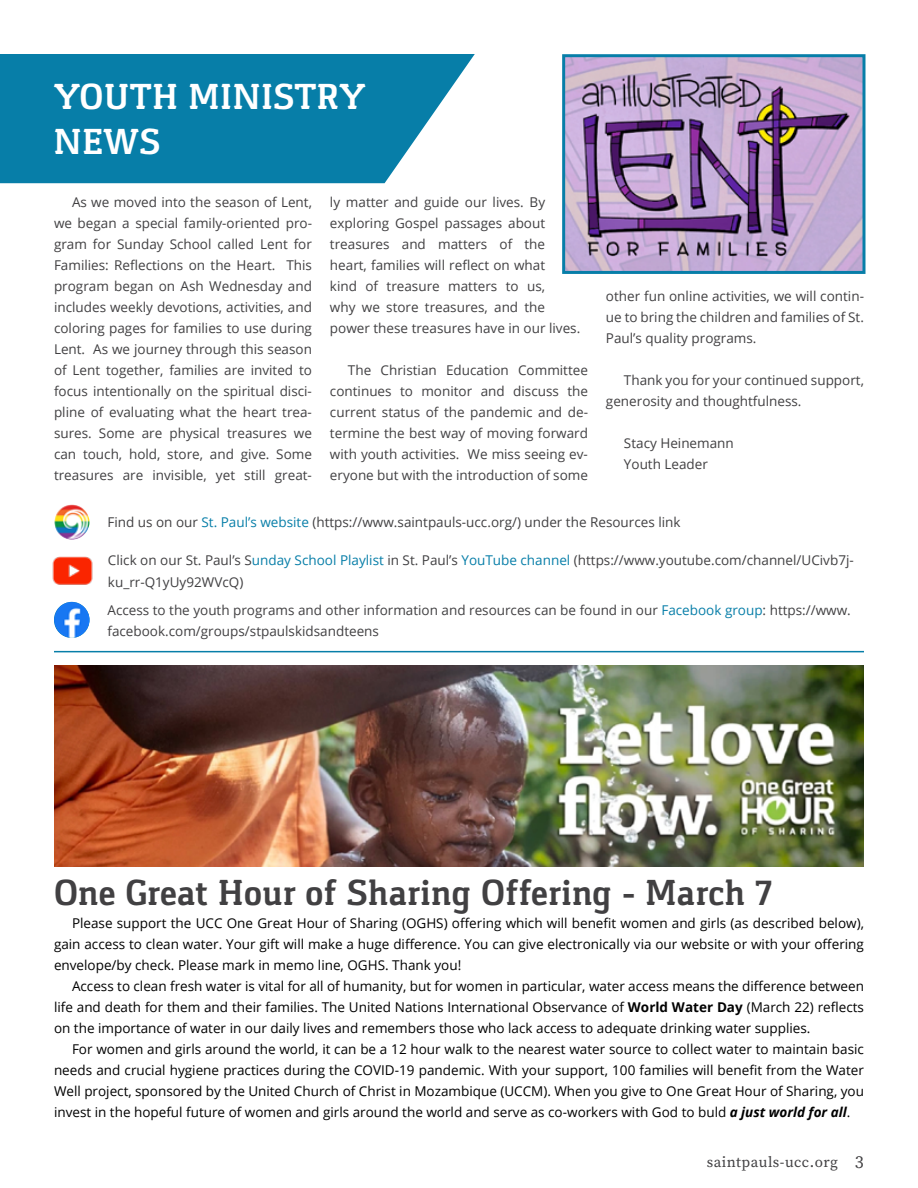
<style>
.page{position:relative;width:918px;height:1188px;background:#fff}
.page>*{position:absolute;margin:0;border:0;box-sizing:border-box;transform-origin:0 0}
.t1{font:700 37.5px "Gaspar";color:#414042}
.t2{font:700 37.5px/45px "Gaspar";color:#fff}
.t3{font:15px "Source Serif Pro";letter-spacing:.03em;color:#414042}
.t4{font:13.5px/21px "Open Sans";color:#414042}
.t5{font:13.5px/21px "Open Sans";color:#000;text-align:justify}
.s1{color:#077ea8}
.s2{font-weight:700}
.s3{font-weight:700;font-style:italic}
.s4{font-size:18px}
</style>
<div class="page">
<img style="left:566px;top:58px;width:296px;height:212px">
<div style="left:562px;top:54px;width:304px;height:220px;border:3px solid #077ea8"></div>
<svg style="left:0;top:54px;width:475px;height:129px;background:#1d89af"></svg>
<img style="left:54px;top:504px;width:36px;height:36px;border-radius:18px">
<img style="left:52px;top:556px;width:41px;height:29px">
<img style="left:54px;top:602px;width:36px;height:36px;border-radius:18px">
<img style="left:54px;top:665px;width:810px;height:201px">
<hr style="left:54px;top:651px;width:810px;height:1px;background:#077ea8">
<h1 class="t2" style="left:53px;top:74px;width:314px">YOUTH MINISTRY<br>NEWS</h1>
<p class="t4" style="left:54px;top:191px;width:260px;text-align:justify;text-indent:18px">As we moved into the season of Lent, we began a special family-oriented pro&shy;gram for Sunday School called Lent for Families: Reflections on the Heart. This program began on Ash Wednesday and includes weekly devotions, activities, and coloring pages for families to use during Lent. As we journey through this season of Lent together, families are invited to focus intentionally on the spiritual disci&shy;pline of evaluating what the heart trea&shy;sures. Some are physical treasures we can touch, hold, store, and give. Some treasures are invisible, yet still great-</p>
<p class="t4" style="left:330px;top:191px;width:252px">ly matter and guide our lives. By exploring Gospel passages about treasures and matters of the heart, families will reflect on what<br>kind of treasure matters to us,<br>why we store treasures, and the power these treasures have in our lives.</p>
<p class="t4" style="left:330px;top:359px;width:260px;text-align:justify;text-indent:18px">The Christian Education Committee continues to monitor and discuss the current status of the pandemic and de&shy;termine the best way of moving forward with youth activities. We miss seeing ev&shy;eryone but with the introduction of some</p>
<p class="t4" style="left:606px;top:286px;width:260px;text-align:justify">other fun online activities, we will contin&shy;ue to bring the children and families of St.<br>Paul’s quality programs.</p>
<p class="t4" style="left:606px;top:370px;width:260px;text-indent:18px">Thank you for your continued support, generosity and thoughtfulness.</p>
<p class="t4" style="left:624px;top:433px;width:111px">Stacy Heinemann<br>Youth Leader</p>
<p class="t4" style="left:107px;top:511px;width:575px">Find us on our <span class="s1">St. Paul’s website</span> (https://www.saintpauls-ucc.org/) under the Resources link</p>
<p class="t4" style="left:108px;top:550px;width:747px">Click on our St. Paul’s S<span class="s1">unday School Playlist</span> in St. Paul’s <span class="s1">YouTube channel</span> (https://www.youtube.com/channel/UCivb7j&shy;ku_rr-Q1yUy92WVcQ)</p>
<p class="t4" style="left:107px;top:599px;width:745px">Access to the youth programs and other information and resources can be found in our <span class="s1">Facebook group</span>: https://www. facebook.com/groups/stpaulskidsandteens</p>
<h1 class="t1" style="left:54px;top:871px;width:721px">One Great Hour of Sharing Offering - March 7</h1>
<p class="t5" style="left:54px;top:913px;width:812px;text-indent:18px">Please support the UCC One Great Hour of Sharing (OGHS) offering which will benefit women and girls (as described below), gain access to clean water. Your gift will make a huge difference. You can give electronically via our website or with your offering envelope/by check. Please mark in memo line, OGHS. Thank you!</p>
<p class="t5" style="left:54px;top:976px;width:812px;text-indent:18px">Access to clean fresh water is vital for all of humanity, but for women in particular, water access means the difference between life and death for them and their families. The United Nations International Observance of <span class="s2">World Water Day</span> (March 22) reflects on the importance of water in our daily lives and remembers those who lack access to adequate drinking water supplies.</p>
<p class="t5" style="left:54px;top:1039px;width:812px;text-indent:18px">For women and girls around the world, it can be a 12 hour walk to the nearest water source to collect water to maintain basic needs and crucial hygiene practices during the COVID-19 pandemic. With your support, 100 families will benefit from the Water Well project, sponsored by the United Church of Christ in Mozambique (UCCM). When you give to One Great Hour of Sharing, you invest in the hopeful future of women and girls around the world and serve as co-workers with God to buld <span class="s3">a just world for all</span>.</p>
<p class="t3" style="left:707px;top:1152px;width:159px">saintpauls-ucc.org <span class="s4">3</span></p>
</div>
